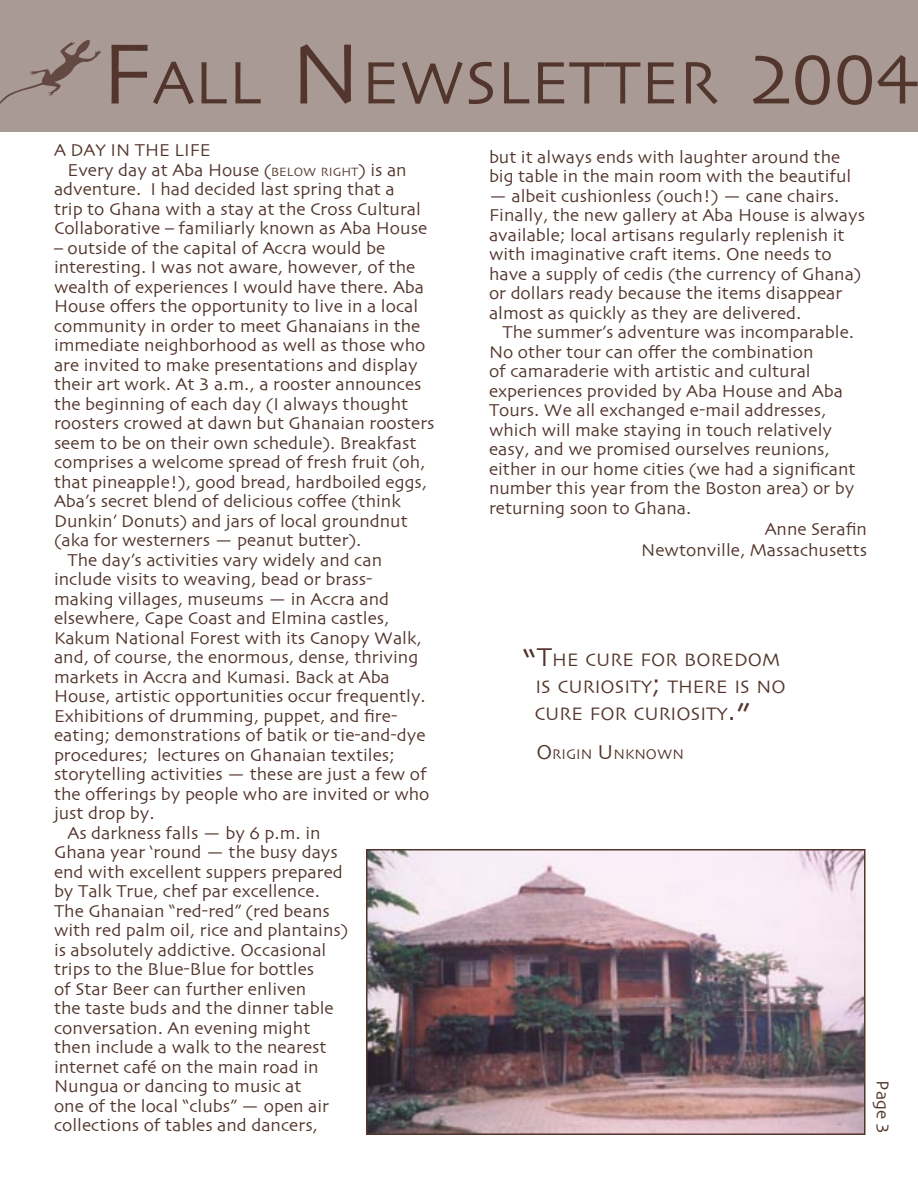
<style>
.page{position:relative;width:918px;height:1188px;background:#fff}
.page>*{position:absolute;margin:0;border:0;box-sizing:border-box;transform-origin:0 0}
.t1{font:63px "Skia";color:#52352c}
.t2{font:18.9px/27px "Skia";color:#52352c}
.t3{font:18px/19.5px "Skia";color:#52352c}
.t4{font:14.7px "Skia";color:#52352c}
.s1{font-size:90px}
.s2{font-size:72px}
.s3{font-size:12.6px}
.s4{font-size:36px}
.s5{font-size:27px}
.s6{font-size:21px}
</style>
<div class="page">
<div style="left:0;top:0;width:918px;height:132px;background:#a99a95"></div>
<svg style="left:0;top:40px;width:102px;height:64px"></svg>
<img style="left:369px;top:852px;width:494px;height:280px">
<div style="left:366px;top:849px;width:500px;height:286px;border:2px solid #52352c"></div>
<h1 class="t1" style="left:101px;top:45px;width:818px"><span class="s1">F</span>ALL <span class="s1">N</span>EWSLETTER <span class="s2">2004</span></h1>
<p class="t3" style="left:54px;top:141px;width:158px">A DAY IN THE LIFE</p>
<p class="t3" style="left:68px;top:161px;width:341px">Every day at Aba House (<span class="s3">BELOW RIGHT</span>) is an</p>
<p class="t3" style="left:54px;top:180px;width:342px">adventure. I had decided last spring that a</p>
<p class="t3" style="left:54px;top:200px;width:369px">trip to Ghana with a stay at the Cross Cultural</p>
<p class="t3" style="left:54px;top:219px;width:375px">Collaborative – familiarly known as Aba House</p>
<p class="t3" style="left:54px;top:239px;width:333px">– outside of the capital of Accra would be</p>
<p class="t3" style="left:54px;top:258px;width:363px">interesting. I was not aware, however, of the</p>
<p class="t3" style="left:54px;top:278px;width:372px">wealth of experiences I would have there. Aba</p>
<p class="t3" style="left:54px;top:297px;width:366px">House offers the opportunity to live in a local</p>
<p class="t3" style="left:54px;top:317px;width:368px">community in order to meet Ghanaians in the</p>
<p class="t3" style="left:54px;top:336px;width:373px">immediate neighborhood as well as those who</p>
<p class="t3" style="left:54px;top:356px;width:365px">are invited to make presentations and display</p>
<p class="t3" style="left:54px;top:375px;width:369px">their art work. At 3 a.m., a rooster announces</p>
<p class="t3" style="left:54px;top:395px;width:356px">the beginning of each day (I always thought</p>
<p class="t3" style="left:54px;top:414px;width:382px">roosters crowed at dawn but Ghanaian roosters</p>
<p class="t3" style="left:54px;top:434px;width:364px">seem to be on their own schedule). Breakfast</p>
<p class="t3" style="left:54px;top:453px;width:373px">comprises a welcome spread of fresh fruit (oh,</p>
<p class="t3" style="left:54px;top:473px;width:375px">that pineapple!), good bread, hardboiled eggs,</p>
<p class="t3" style="left:54px;top:492px;width:348px">Aba’s secret blend of delicious coffee (think</p>
<p class="t3" style="left:54px;top:512px;width:355px">Dunkin’ Donuts) and jars of local groundnut</p>
<p class="t3" style="left:54px;top:531px;width:309px">(aka for westerners — peanut butter).</p>
<p class="t3" style="left:68px;top:551px;width:316px">The day’s activities vary widely and can</p>
<p class="t3" style="left:54px;top:570px;width:320px">include visits to weaving, bead or brass-</p>
<p class="t3" style="left:54px;top:590px;width:337px">making villages, museums — in Accra and</p>
<p class="t3" style="left:54px;top:609px;width:337px">elsewhere, Cape Coast and Elmina castles,</p>
<p class="t3" style="left:54px;top:629px;width:369px">Kakum National Forest with its Canopy Walk,</p>
<p class="t3" style="left:54px;top:648px;width:366px">and, of course, the enormous, dense, thriving</p>
<p class="t3" style="left:54px;top:668px;width:337px">markets in Accra and Kumasi. Back at Aba</p>
<p class="t3" style="left:54px;top:687px;width:373px">House, artistic opportunities occur frequently.</p>
<p class="t3" style="left:54px;top:707px;width:345px">Exhibitions of drumming, puppet, and fire-</p>
<p class="t3" style="left:54px;top:726px;width:373px">eating; demonstrations of batik or tie-and-dye</p>
<p class="t3" style="left:54px;top:746px;width:342px">procedures; lectures on Ghanaian textiles;</p>
<p class="t3" style="left:54px;top:765px;width:374px">storytelling activities — these are just a few of</p>
<p class="t3" style="left:54px;top:785px;width:377px">the offerings by people who are invited or who</p>
<p class="t3" style="left:54px;top:804px;width:102px">just drop by.</p>
<p class="t3" style="left:68px;top:824px;width:255px">As darkness falls — by 6 p.m. in</p>
<p class="t3" style="left:54px;top:843px;width:285px">Ghana year ‘round — the busy days</p>
<p class="t3" style="left:54px;top:863px;width:290px">end with excellent suppers prepared</p>
<p class="t3" style="left:54px;top:882px;width:268px">by Talk True, chef par excellence.</p>
<p class="t3" style="left:54px;top:902px;width:277px">The Ghanaian “red-red” (red beans</p>
<p class="t3" style="left:54px;top:921px;width:296px">with red palm oil, rice and plantains)</p>
<p class="t3" style="left:54px;top:941px;width:274px">is absolutely addictive. Occasional</p>
<p class="t3" style="left:54px;top:960px;width:262px">trips to the Blue-Blue for bottles</p>
<p class="t3" style="left:54px;top:980px;width:254px">of Star Beer can further enliven</p>
<p class="t3" style="left:54px;top:999px;width:281px">the taste buds and the dinner table</p>
<p class="t3" style="left:54px;top:1019px;width:258px">conversation. An evening might</p>
<p class="t3" style="left:54px;top:1038px;width:274px">then include a walk to the nearest</p>
<p class="t3" style="left:54px;top:1058px;width:266px">internet café on the main road in</p>
<p class="t3" style="left:54px;top:1077px;width:249px">Nungua or dancing to music at</p>
<p class="t3" style="left:54px;top:1097px;width:277px">one of the local “clubs” — open air</p>
<p class="t3" style="left:54px;top:1116px;width:265px">collections of tables and dancers,</p>
<p class="t3" style="left:489px;top:148px;width:364px">but it always ends with laughter around the big table in the main room with the beautiful</p>
<p class="t3" style="left:489px;top:187px;width:378px">— albeit cushionless (ouch!) — cane chairs.<br>Finally, the new gallery at Aba House is always available; local artisans regularly replenish it with imaginative craft items. One needs to have a supply of cedis (the currency of Ghana) or dollars ready because the items disappear almost as quickly as they are delivered.</p>
<p class="t3" style="left:502px;top:324px;width:353px">The summer’s adventure was incomparable.</p>
<p class="t3" style="left:489px;top:343px;width:326px">No other tour can offer the combination</p>
<p class="t3" style="left:489px;top:363px;width:323px">of camaraderie with artistic and cultural</p>
<p class="t3" style="left:489px;top:382px;width:355px">experiences provided by Aba House and Aba</p>
<p class="t3" style="left:489px;top:402px;width:339px">Tours. We all exchanged e-mail addresses,</p>
<p class="t3" style="left:489px;top:421px;width:345px">which will make staying in touch relatively</p>
<p class="t3" style="left:489px;top:441px;width:342px">easy, and we promised ourselves reunions,</p>
<p class="t3" style="left:489px;top:460px;width:368px">either in our home cities (we had a significant</p>
<p class="t3" style="left:489px;top:480px;width:367px">number this year from the Boston area) or by</p>
<p class="t3" style="left:489px;top:499px;width:204px">returning soon to Ghana.</p>
<p class="t3" style="left:765px;top:520px;width:104px">Anne Serafin</p>
<p class="t3" style="left:641px;top:542px;width:227px">Newtonville, Massachusetts</p>
<p class="t2" style="left:534px;top:648px;width:253px;text-indent:-11px"><span class="s4">“</span><span class="s5">T</span>HE CURE FOR BOREDOM<br>IS CURIOSITY<span class="s5">;</span> THERE IS NO<br>CURE FOR CURIOSITY<span class="s5">.</span><span class="s4">”</span></p>
<p class="t4" style="left:536px;top:745px;width:149px"><span class="s6">O</span>RIGIN <span class="s6">U</span>NKNOWN</p>
<p class="t3" style="left:891px;top:1080px;width:55px;rotate:90deg">Page 3</p>
</div>
